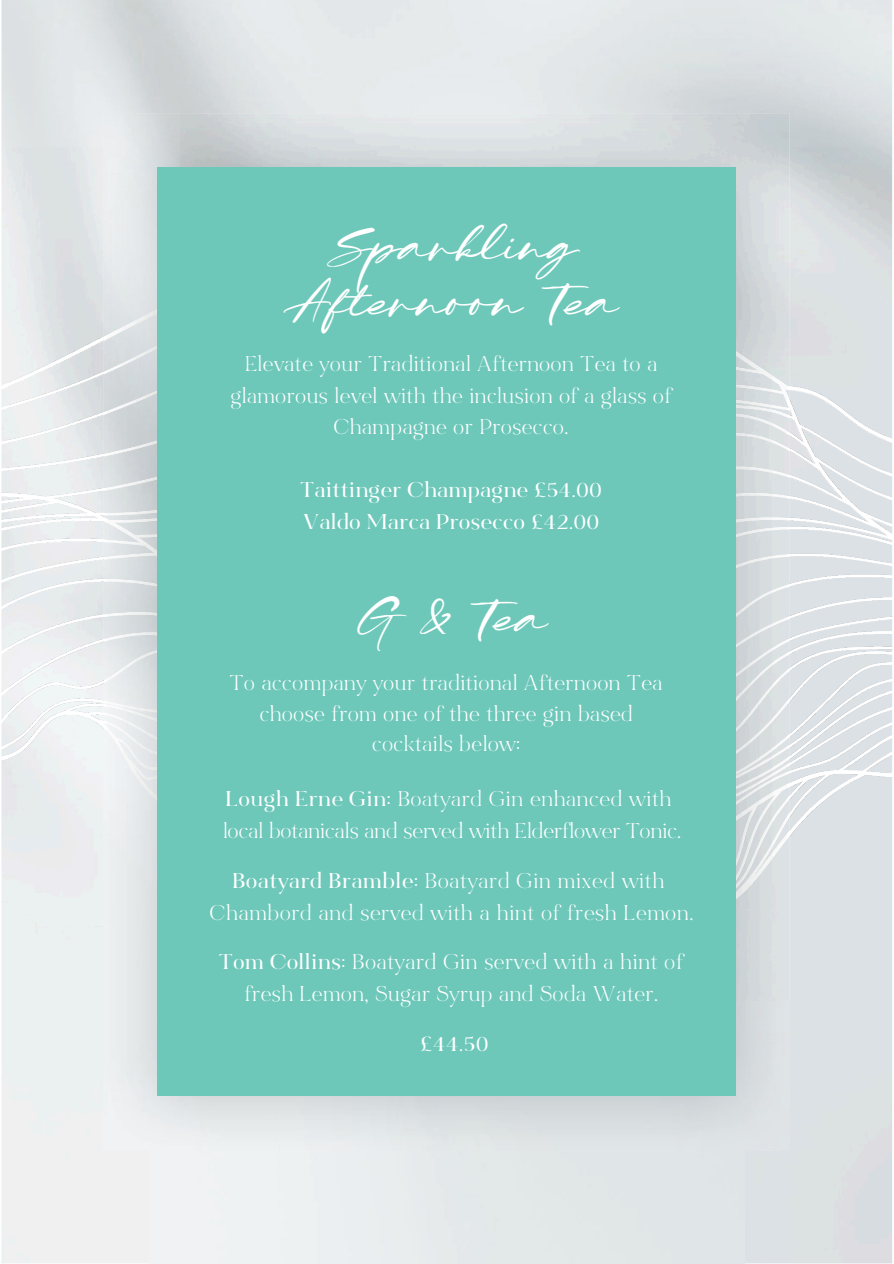
<style>
.page{position:relative;width:894px;height:1264px;background:#fff}
.page>*{position:absolute;margin:0;border:0;box-sizing:border-box;transform-origin:0 0}
.t1{font:46.65px/55.7px "Grand Wilson Script";color:#fff;text-align:center}
.t2{font:21.15px/30.3px "Bon Vivant Serif";letter-spacing:.035em;color:#fff;text-align:center}
.t3{font:700 21.15px "Bon Vivant Serif";letter-spacing:.035em;color:#fff}
.t4{font:21.15px "Bon Vivant Serif";letter-spacing:.01em;color:#fff}
.s1{font-weight:700}
</style>
<div class="page">
<img style="left:1px;top:241px;width:890px;height:1022px">
<img style="left:180px;top:114px;width:609px;height:437px">
<img style="left:104px;top:114px;width:76px;height:653px">
<img style="left:179px;top:1001px;width:610px;height:149px">
<img style="left:114px;top:359px;width:674px;height:452px">
<div style="left:157px;top:167px;width:579px;height:928px;background:#6ec8ba"></div>
<p class="t1" style="left:283px;top:223px;width:338px">Sparkling<br>Afternoon Tea</p>
<p class="t2" style="left:231px;top:351px;width:442px;line-height:31.5px">Elevate your Traditional Afternoon Tea to a glamorous level with the inclusion of a glass of<br>Champagne or Prosecco.</p>
<p class="t3" style="left:300px;top:482px;width:302px">Taittinger Champagne £54.00</p>
<p class="t3" style="left:303px;top:513px;width:297px">Valdo Marca Prosecco £42.00</p>
<p class="t1" style="left:355px;top:594px;width:194px">G &amp; Tea</p>
<p class="t2" style="left:230px;top:670px;width:434px">To accompany your traditional Afternoon Tea choose from one of the three gin based cocktails below:</p>
<h1 class="t2" style="left:226px;top:786px;width:447px"><span class="s1">Lough Erne Gin</span>: Boatyard Gin enhanced with</h1>
<p class="t4" style="left:223px;top:822px;width:459px">local botanicals and served with Elderflower Tonic.</p>
<p class="t2" style="left:233px;top:867px;width:433px"><span class="s1">Boatyard Bramble</span>: Boatyard Gin mixed with</p>
<p class="t2" style="left:210px;top:899px;width:484px">Chambord and served with a hint of fresh Lemon.</p>
<p class="t2" style="left:219px;top:949px;width:465px"><span class="s1">Tom Collins</span>: Boatyard Gin served with a hint of</p>
<p class="t2" style="left:244px;top:981px;width:415px">fresh Lemon, Sugar Syrup and Soda Water.</p>
<p class="t3" style="left:420px;top:1035px;width:70px">£44.50</p>
</div>
